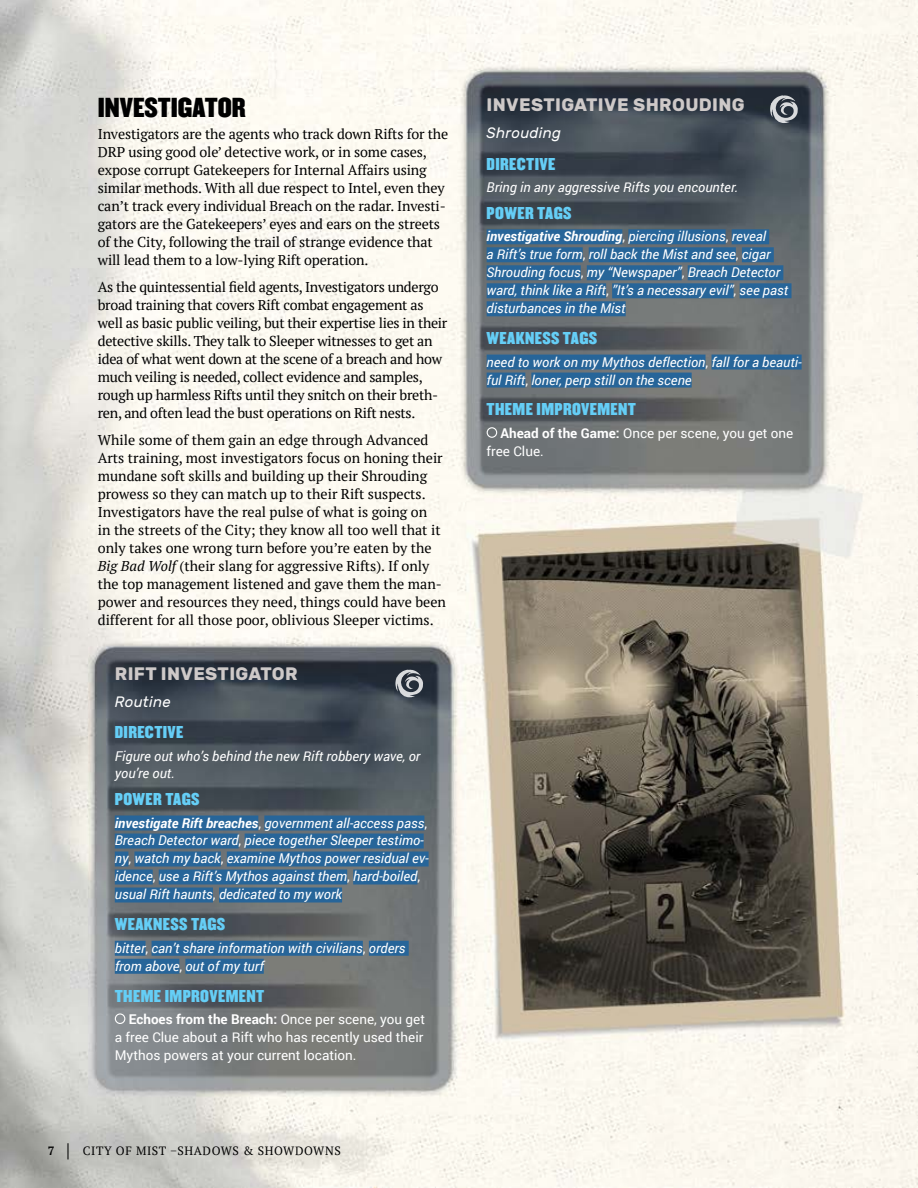
<style>
.page{position:relative;width:918px;height:1188px;background:#fff}
.page>*{position:absolute;margin:0;border:0;box-sizing:border-box;transform-origin:0 0}
.t1{font:24px "Champion HTF Middleweight";color:#000}
.t2{font:700 18px "Rubik";letter-spacing:.02em;color:#cec9c8}
.t3{font:15px "Champion HTF Middleweight";letter-spacing:.025em;color:#65cef6}
.t4{font:italic 15px "Rubik";letter-spacing:.02em;color:#fff}
.t5{font:14.25px/18px "PT Serif";letter-spacing:-.01em;color:#000}
.t6{font:italic 13.5px/18px "Roboto";color:#fff}
.t7{font:13.5px/18px "Roboto";color:#fff}
.t8{font:12px "PT Serif";letter-spacing:.05em;color:#000}
.s1{font-style:italic}
.s2{font-weight:700}
.s3{font-style:normal}
.s4{font-size:19.5px}
</style>
<div class="page">
<img style="left:0;top:0;width:918px;height:1188px">
<div style="left:487px;top:229px;width:135px;height:15px;background:#276599"></div>
<div style="left:628px;top:229px;width:98px;height:15px;background:#276599"></div>
<div style="left:732px;top:229px;width:37px;height:15px;background:#276599"></div>
<div style="left:487px;top:247px;width:96px;height:15px;background:#276599"></div>
<div style="left:589px;top:247px;width:147px;height:15px;background:#276599"></div>
<div style="left:742px;top:247px;width:32px;height:15px;background:#276599"></div>
<div style="left:487px;top:265px;width:94px;height:15px;background:#276599"></div>
<div style="left:587px;top:265px;width:95px;height:15px;background:#276599"></div>
<div style="left:688px;top:265px;width:95px;height:15px;background:#276599"></div>
<div style="left:487px;top:283px;width:119px;height:15px;background:#276599"></div>
<div style="left:612px;top:283px;width:122px;height:15px;background:#276599"></div>
<div style="left:740px;top:283px;width:52px;height:15px;background:#276599"></div>
<div style="left:487px;top:301px;width:139px;height:15px;background:#276599"></div>
<div style="left:487px;top:355px;width:219px;height:15px;background:#276599"></div>
<div style="left:712px;top:355px;width:90px;height:15px;background:#276599"></div>
<div style="left:487px;top:373px;width:38px;height:15px;background:#276599"></div>
<div style="left:531px;top:373px;width:161px;height:15px;background:#276599"></div>
<div style="left:487px;top:427px;width:10px;height:11px;border:1px solid #fff;border-radius:50%"></div>
<svg style="left:770px;top:95px;width:28px;height:28px"></svg>
<div style="left:115px;top:816px;width:143px;height:15px;background:#276599"></div>
<div style="left:264px;top:816px;width:160px;height:15px;background:#276599"></div>
<div style="left:115px;top:834px;width:124px;height:15px;background:#276599"></div>
<div style="left:245px;top:834px;width:179px;height:15px;background:#276599"></div>
<div style="left:115px;top:852px;width:13px;height:15px;background:#276599"></div>
<div style="left:134px;top:852px;width:87px;height:15px;background:#276599"></div>
<div style="left:227px;top:852px;width:202px;height:15px;background:#276599"></div>
<div style="left:115px;top:870px;width:38px;height:15px;background:#276599"></div>
<div style="left:159px;top:870px;width:188px;height:15px;background:#276599"></div>
<div style="left:353px;top:870px;width:64px;height:15px;background:#276599"></div>
<div style="left:115px;top:888px;width:98px;height:15px;background:#276599"></div>
<div style="left:219px;top:888px;width:123px;height:15px;background:#276599"></div>
<div style="left:115px;top:941px;width:31px;height:15px;background:#276599"></div>
<div style="left:152px;top:941px;width:211px;height:15px;background:#276599"></div>
<div style="left:369px;top:941px;width:40px;height:15px;background:#276599"></div>
<div style="left:115px;top:959px;width:64px;height:15px;background:#276599"></div>
<div style="left:185px;top:959px;width:79px;height:15px;background:#276599"></div>
<div style="left:115px;top:1013px;width:10px;height:11px;border:1px solid #fff;border-radius:50%"></div>
<svg style="left:395px;top:670px;width:28px;height:27px"></svg>
<h1 class="t1" style="left:98px;top:92px;width:149px">INVESTIGATOR</h1>
<p class="t5" style="left:98px;top:125px;width:352px">Investigators are the agents who track down Rifts for the DRP using good ole’ detective work, or in some cases, expose corrupt Gatekeepers for Internal Affairs using similar methods. With all due respect to Intel, even they can’t track every individual Breach on the radar. Investi&shy;gators are the Gatekeepers’ eyes and ears on the streets of the City, following the trail of strange evidence that will lead them to a low-lying Rift operation.</p>
<p class="t5" style="left:98px;top:278px;width:351px">As the quintessential field agents, Investigators undergo broad training that covers Rift combat engagement as well as basic public veiling, but their expertise lies in their detective skills. They talk to Sleeper witnesses to get an idea of what went down at the scene of a breach and how much veiling is needed, collect evidence and samples, rough up harmless Rifts until they snitch on their breth&shy;ren, and often lead the bust operations on Rift nests.</p>
<p class="t5" style="left:98px;top:431px;width:350px">While some of them gain an edge through Advanced Arts training, most investigators focus on honing their mundane soft skills and building up their Shrouding prowess so they can match up to their Rift suspects.<br>Investigators have the real pulse of what is going on<br>in the streets of the City; they know all too well that it only takes one wrong turn before you’re eaten by the <span class="s1">Big Bad Wolf</span> (their slang for aggressive Rifts). If only the top management listened and gave them the man&shy;power and resources they need, things could have been different for all those poor, oblivious Sleeper victims.</p>
<p class="t2" style="left:115px;top:663px;width:184px">RIFT INVESTIGATOR</p>
<p class="t4" style="left:115px;top:693px;width:58px">Routine</p>
<p class="t3" style="left:115px;top:722px;width:70px">DIRECTIVE</p>
<p class="t6" style="left:115px;top:746px;width:307px">Figure out who’s behind the new Rift robbery wave, or you’re out.</p>
<p class="t3" style="left:115px;top:789px;width:86px">POWER TAGS</p>
<p class="t6" style="left:115px;top:813px;width:315px"><span class="s2">investigate Rift breaches</span><span class="s3">,</span> government all-access pass<span class="s3">, </span>Breach Detector ward<span class="s3">,</span> piece together Sleeper testimo&shy;ny<span class="s3">,</span> watch my back<span class="s3">,</span> examine Mythos power residual ev&shy;idence<span class="s3">,</span> use a Rift’s Mythos against them<span class="s3">,</span> hard-boiled<span class="s3">, </span>usual Rift haunts<span class="s3">,</span> dedicated to my work</p>
<p class="t3" style="left:115px;top:915px;width:112px">WEAKNESS TAGS</p>
<p class="t6" style="left:115px;top:938px;width:292px">bitter<span class="s3">,</span> can’t share information with civilians<span class="s3">,</span> orders from above<span class="s3">,</span> out of my turf</p>
<p class="t3" style="left:115px;top:986px;width:151px">THEME IMPROVEMENT</p>
<p class="t7" style="left:115px;top:1010px;width:312px;text-indent:14px"><span class="s2">Echoes from the Breach:</span> Once per scene, you get a free Clue about a Rift who has recently used their<br>Mythos powers at your current location.</p>
<p class="t8" style="left:48px;top:1143px;width:294px"><span class="s2">7</span> <span class="s4">|</span> CITY OF MIST −SHADOWS &amp; SHOWDOWNS</p>
<p class="t2" style="left:487px;top:94px;width:260px">INVESTIGATIVE SHROUDING</p>
<p class="t4" style="left:487px;top:125px;width:76px">Shrouding</p>
<p class="t3" style="left:487px;top:154px;width:70px">DIRECTIVE</p>
<p class="t6" style="left:487px;top:178px;width:253px">Bring in any aggressive Rifts you encounter.</p>
<p class="t3" style="left:487px;top:203px;width:86px">POWER TAGS</p>
<p class="t6" style="left:487px;top:227px;width:303px"><span class="s2">investigative Shrouding</span><span class="s3">,</span> piercing illusions<span class="s3">,</span> reveal<br>a Rift’s true form<span class="s3">,</span> roll back the Mist and see<span class="s3">,</span> cigar Shrouding focus<span class="s3">,</span> my “Newspaper”<span class="s3">,</span> Breach Detector ward, think like a Rift<span class="s3">,</span> ”It’s a necessary evil”<span class="s3">,</span> see past disturbances in the Mist</p>
<p class="t3" style="left:487px;top:328px;width:112px">WEAKNESS TAGS</p>
<p class="t6" style="left:487px;top:352px;width:317px">need to work on my Mythos deflection<span class="s3">,</span> fall for a beauti&shy;ful Rift<span class="s3">,</span> loner, perp still on the scene</p>
<p class="t3" style="left:487px;top:400px;width:151px">THEME IMPROVEMENT</p>
<p class="t7" style="left:487px;top:423px;width:308px;text-indent:14px"><span class="s2">Ahead of the Game:</span> Once per scene, you get one free Clue.</p>
</div>
